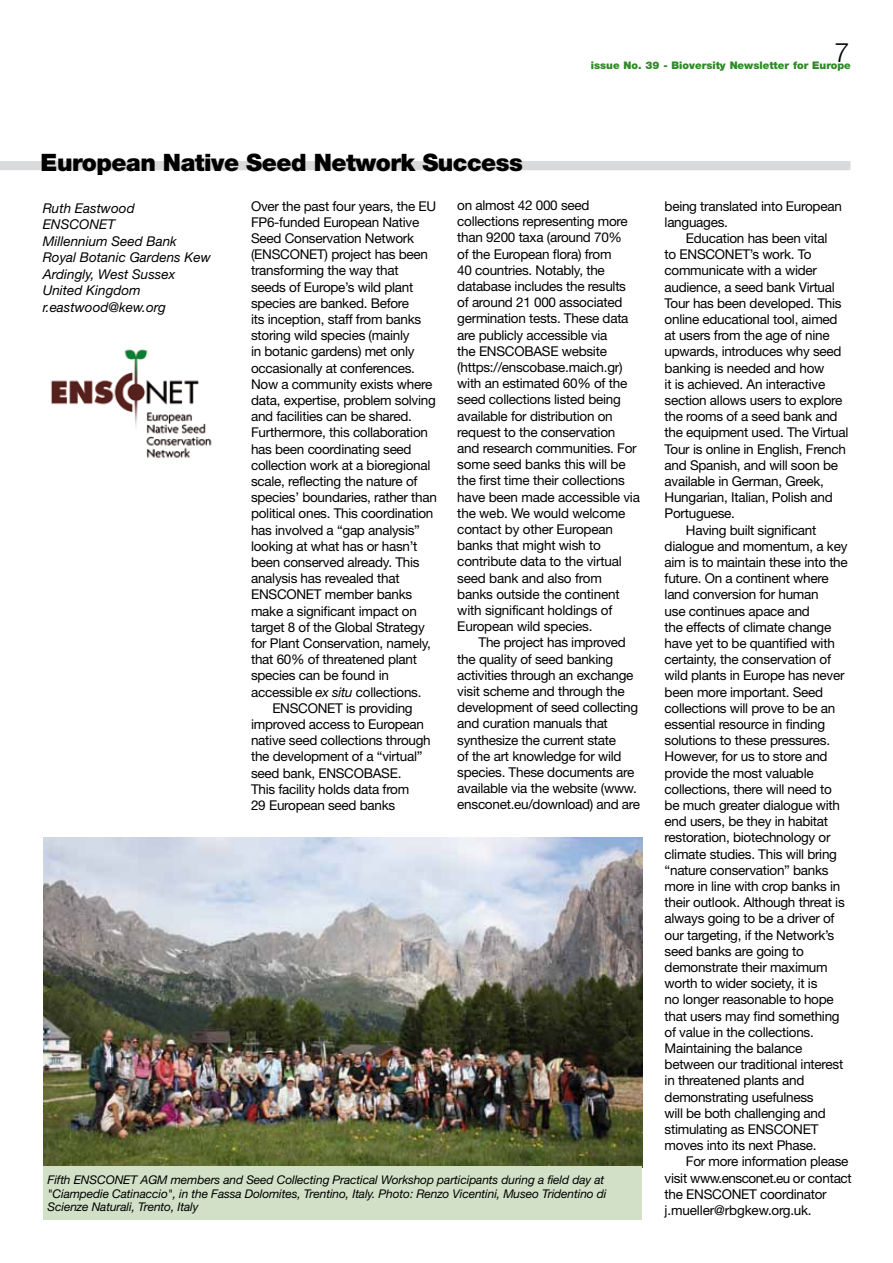
<style>
.page{position:relative;width:893px;height:1263px;background:#fff}
.page>*{position:absolute;margin:0;border:0;box-sizing:border-box;transform-origin:0 0}
.t1{font:300 27px "Helvetica Neue LT Std";color:#000}
.t2{font:900 24px "Helvetica Neue LT Std";letter-spacing:-.02em;color:#000}
.t3{font:13.5px/16.2px "Helvetica Neue LT Std";letter-spacing:-.02em;color:#000}
.t4{font:italic 13.5px/16.5px "Helvetica Neue LT Std";color:#000}
.t5{font:italic 12px/13.5px "Helvetica Neue LT Std";letter-spacing:-.01em;color:#000}
.t6{font:900 10.5px "Helvetica Neue LT Std";color:#2e8a26}
.s1{font-style:italic}
</style>
<div class="page">
<div style="left:0;top:161px;width:850px;height:9px;background:#d9dadb"></div>
<img style="left:51px;top:349px;width:161px;height:109px">
<img style="left:43px;top:838px;width:599px;height:328px">
<div style="left:43px;top:1166px;width:599px;height:54px;background:#d1e0c6"></div>
<h1 class="t1" style="left:834px;top:36px;width:17px">7</h1>
<p class="t6" style="left:591px;top:59px;width:261px">issue No. 39 - Bioversity Newsletter for Europe</p>
<h2 class="t2" style="left:41px;top:148px;width:484px">European Native Seed Network Success</h2>
<p class="t3" style="left:457px;top:197px;width:184px">on almost 42 000 seed collections representing more than 9200 taxa (around 70%<br>of the European flora) from<br>40 countries. Notably, the database includes the results of around 21 000 associated germination tests. These data are publicly accessible via<br>the ENSCOBASE website (https://enscobase.maich.gr) with an estimated 60% of the seed collections listed being available for distribution on request to the conservation and research communities. For some seed banks this will be the first time their collections have been made accessible via the web. We would welcome contact by other European banks that might wish to contribute data to the virtual seed bank and also from banks outside the continent with significant holdings of<br>European wild species.</p>
<p class="t3" style="left:457px;top:634px;width:184px;text-indent:21px">The project has improved the quality of seed banking activities through an exchange visit scheme and through the development of seed collecting and curation manuals that synthesize the current state<br>of the art knowledge for wild species. These documents are available via the website (www. ensconet.eu/download) and are</p>
<p class="t3" style="left:251px;top:197px;width:187px">Over the past four years, the EU</p>
<p class="t3" style="left:251px;top:214px;width:170px">FP6-funded European Native</p>
<p class="t3" style="left:251px;top:230px;width:165px">Seed Conservation Network</p>
<p class="t3" style="left:251px;top:246px;width:178px">(ENSCONET) project has been</p>
<p class="t3" style="left:251px;top:262px;width:149px">transforming the way that</p>
<p class="t3" style="left:251px;top:278px;width:164px">seeds of Europe’s wild plant</p>
<p class="t3" style="left:251px;top:295px;width:160px">species are banked. Before</p>
<p class="t3" style="left:251px;top:311px;width:172px">its inception, staff from banks</p>
<p class="t3" style="left:251px;top:327px;width:160px">storing wild species (mainly</p>
<p class="t3" style="left:251px;top:343px;width:165px">in botanic gardens) met only</p>
<p class="t3" style="left:251px;top:359px;width:165px">occasionally at conferences.</p>
<p class="t3" style="left:251px;top:376px;width:183px">Now a community exists where</p>
<p class="t3" style="left:251px;top:392px;width:186px">data, expertise, problem solving</p>
<p class="t3" style="left:251px;top:408px;width:162px">and facilities can be shared.</p>
<p class="t3" style="left:251px;top:424px;width:178px">Furthermore, this collaboration</p>
<p class="t3" style="left:251px;top:440px;width:162px">has been coordinating seed</p>
<p class="t3" style="left:251px;top:457px;width:181px">collection work at a bioregional</p>
<p class="t3" style="left:251px;top:473px;width:168px">scale, reflecting the nature of</p>
<p class="t3" style="left:251px;top:489px;width:187px">species’ boundaries, rather than</p>
<p class="t3" style="left:251px;top:505px;width:184px">political ones. This coordination</p>
<p class="t3" style="left:251px;top:521px;width:170px">has involved a “gap analysis”</p>
<p class="t3" style="left:251px;top:538px;width:168px">looking at what has or hasn’t</p>
<p class="t3" style="left:251px;top:554px;width:170px">been conserved already. This</p>
<p class="t3" style="left:251px;top:570px;width:150px">analysis has revealed that</p>
<p class="t3" style="left:251px;top:586px;width:163px">ENSCONET member banks</p>
<p class="t3" style="left:251px;top:602px;width:167px">make a significant impact on</p>
<p class="t3" style="left:251px;top:619px;width:175px">target 8 of the Global Strategy</p>
<p class="t3" style="left:251px;top:635px;width:181px">for Plant Conservation, namely,</p>
<p class="t3" style="left:251px;top:651px;width:168px">that 60% of threatened plant</p>
<p class="t3" style="left:251px;top:667px;width:139px">species can be found in</p>
<p class="t3" style="left:251px;top:683px;width:172px">accessible <span class="s1">ex situ</span> collections.</p>
<p class="t3" style="left:272px;top:700px;width:142px">ENSCONET is providing</p>
<p class="t3" style="left:251px;top:716px;width:175px">improved access to European</p>
<p class="t3" style="left:251px;top:732px;width:181px">native seed collections through</p>
<p class="t3" style="left:251px;top:748px;width:173px">the development of a “virtual”</p>
<p class="t3" style="left:251px;top:764px;width:152px">seed bank, ENSCOBASE.</p>
<p class="t3" style="left:251px;top:781px;width:160px">This facility holds data from</p>
<p class="t3" style="left:251px;top:797px;width:146px">29 European seed banks</p>
<p class="t4" style="left:43px;top:199px;width:170px">Ruth Eastwood<br>ENSCONET<br>Millennium Seed Bank<br>Royal Botanic Gardens Kew<br>Ardingly, West Sussex<br>United Kingdom r.eastwood@kew.org</p>
<p class="t5" style="left:48px;top:1173px;width:560px">Fifth ENSCONET AGM members and Seed Collecting Practical Workshop participants during a field day at "Ciampedie Catinaccio", in the Fassa Dolomites, Trentino, Italy. Photo: Renzo Vicentini, Museo Tridentino di<br>Scienze Naturali, Trento, Italy</p>
<p class="t3" style="left:665px;top:197px;width:179px">being translated into European languages.</p>
<p class="t3" style="left:686px;top:230px;width:143px">Education has been vital</p>
<p class="t3" style="left:665px;top:246px;width:148px">to ENSCONET’s work. To</p>
<p class="t3" style="left:665px;top:262px;width:154px">communicate with a wider</p>
<p class="t3" style="left:665px;top:278px;width:172px">audience, a seed bank Virtual</p>
<p class="t3" style="left:665px;top:295px;width:178px">Tour has been developed. This</p>
<p class="t3" style="left:665px;top:311px;width:174px">online educational tool, aimed</p>
<p class="t3" style="left:665px;top:327px;width:166px">at users from the age of nine</p>
<p class="t3" style="left:665px;top:343px;width:178px">upwards, introduces why seed</p>
<p class="t3" style="left:665px;top:359px;width:161px">banking is needed and how</p>
<p class="t3" style="left:665px;top:376px;width:162px">it is achieved. An interactive</p>
<p class="t3" style="left:665px;top:392px;width:179px">section allows users to explore</p>
<p class="t3" style="left:665px;top:408px;width:175px">the rooms of a seed bank and</p>
<p class="t3" style="left:665px;top:424px;width:185px">the equipment used. The Virtual</p>
<p class="t3" style="left:665px;top:440px;width:183px">Tour is online in English, French</p>
<p class="t3" style="left:665px;top:457px;width:175px">and Spanish, and will soon be</p>
<p class="t3" style="left:665px;top:473px;width:161px">available in German, Greek,</p>
<p class="t3" style="left:665px;top:489px;width:170px">Hungarian, Italian, Polish and</p>
<p class="t3" style="left:665px;top:505px;width:72px">Portuguese.</p>
<p class="t3" style="left:686px;top:521px;width:132px">Having built significant</p>
<p class="t3" style="left:665px;top:538px;width:184px">dialogue and momentum, a key</p>
<p class="t3" style="left:665px;top:554px;width:185px">aim is to maintain these into the</p>
<p class="t3" style="left:665px;top:570px;width:166px">future. On a continent where</p>
<p class="t3" style="left:665px;top:586px;width:156px">land conversion for human</p>
<p class="t3" style="left:665px;top:602px;width:147px">use continues apace and</p>
<p class="t3" style="left:665px;top:619px;width:168px">the effects of climate change</p>
<p class="t3" style="left:665px;top:635px;width:172px">have yet to be quantified with</p>
<p class="t3" style="left:665px;top:651px;width:168px">certainty, the conservation of</p>
<p class="t3" style="left:665px;top:667px;width:181px">wild plants in Europe has never</p>
<p class="t3" style="left:665px;top:683px;width:160px">been more important. Seed</p>
<p class="t3" style="left:665px;top:700px;width:172px">collections will prove to be an</p>
<p class="t3" style="left:665px;top:716px;width:162px">essential resource in finding</p>
<p class="t3" style="left:665px;top:732px;width:167px">solutions to these pressures.</p>
<p class="t3" style="left:665px;top:748px;width:164px">However, for us to store and</p>
<p class="t3" style="left:665px;top:764px;width:151px">provide the most valuable</p>
<p class="t3" style="left:665px;top:781px;width:169px">collections, there will need to</p>
<p class="t3" style="left:665px;top:797px;width:177px">be much greater dialogue with</p>
<p class="t3" style="left:665px;top:813px;width:165px">end users, be they in habitat</p>
<p class="t3" style="left:665px;top:829px;width:167px">restoration, biotechnology or</p>
<p class="t3" style="left:665px;top:845px;width:174px">climate studies. This will bring</p>
<p class="t3" style="left:665px;top:862px;width:166px">“nature conservation” banks</p>
<p class="t3" style="left:665px;top:878px;width:177px">more in line with crop banks in</p>
<p class="t3" style="left:665px;top:894px;width:182px">their outlook. Although threat is</p>
<p class="t3" style="left:665px;top:910px;width:171px">always going to be a driver of</p>
<p class="t3" style="left:665px;top:926px;width:171px">our targeting, if the Network’s</p>
<p class="t3" style="left:665px;top:943px;width:141px">seed banks are going to</p>
<p class="t3" style="left:665px;top:959px;width:165px">demonstrate their maximum</p>
<p class="t3" style="left:665px;top:975px;width:154px">worth to wider society, it is</p>
<p class="t3" style="left:665px;top:991px;width:171px">no longer reasonable to hope</p>
<p class="t3" style="left:665px;top:1007px;width:177px">that users may find something</p>
<p class="t3" style="left:665px;top:1024px;width:151px">of value in the collections.</p>
<p class="t3" style="left:665px;top:1040px;width:139px">Maintaining the balance</p>
<p class="t3" style="left:665px;top:1056px;width:180px">between our traditional interest</p>
<p class="t3" style="left:665px;top:1072px;width:141px">in threatened plants and</p>
<p class="t3" style="left:665px;top:1088px;width:151px">demonstrating usefulness</p>
<p class="t3" style="left:665px;top:1105px;width:163px">will be both challenging and</p>
<p class="t3" style="left:665px;top:1121px;width:155px">stimulating as ENSCONET</p>
<p class="t3" style="left:665px;top:1137px;width:154px">moves into its next Phase.</p>
<p class="t3" style="left:686px;top:1153px;width:164px">For more information please</p>
<p class="t3" style="left:665px;top:1169px;width:189px">visit www.ensconet.eu or contact</p>
<p class="t3" style="left:665px;top:1186px;width:164px">the ENSCONET coordinator</p>
<p class="t3" style="left:665px;top:1202px;width:149px">j.mueller@rbgkew.org.uk.</p>
</div>
